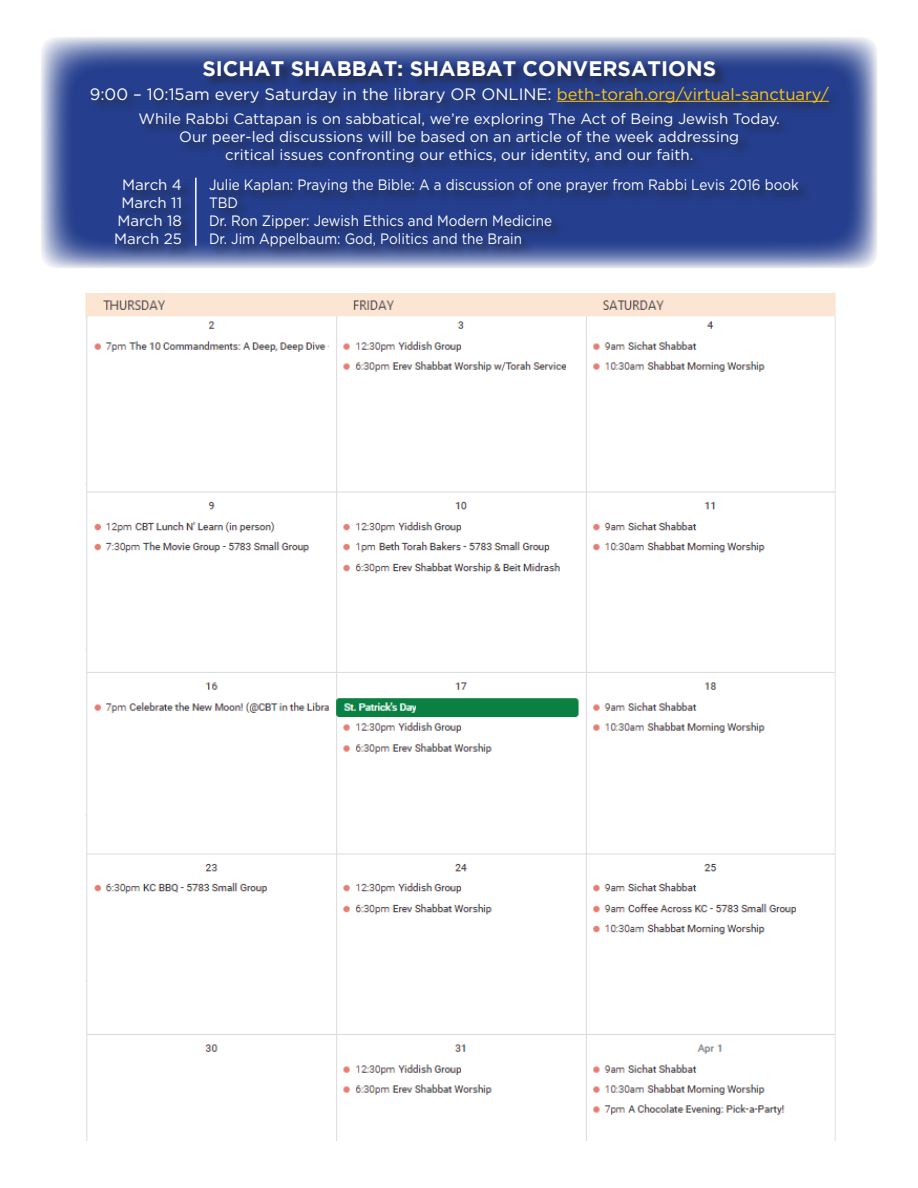
<style>
.page{position:relative;width:918px;height:1188px;background:#fff}
.page>*{position:absolute;margin:0;border:0;box-sizing:border-box;transform-origin:0 0}
.t1{font:700 21px "Gotham";color:#fff}
.t2{font:16.5px "Gotham";color:#fff}
.t3{font:15px/18px "Gotham";color:#fff;text-align:center}
.t4{font:15px "Gotham";color:#fff;scale:.9 1}
.s1{color:#fec717}
</style>
<div class="page">
<img style="left:85px;top:293px;width:751px;height:848px">
<svg style="left:41px;top:38px;width:836px;height:230px"></svg>
<div style="left:40px;top:37px;width:837px;height:231px;border:2px solid #231f20;border-radius:14px"></div>
<div style="left:90px;top:61px;width:752px;height:198px;background:#231f20;opacity:.75"></div>
<hr style="left:557px;top:101px;width:272px;height:1px;background:#fec717">
<hr style="left:195px;top:178px;width:2px;height:68px;background:#fff">
<p class="t1" style="left:202px;top:56px;width:515px">SICHAT SHABBAT: SHABBAT CONVERSATIONS</p>
<p class="t2" style="left:90px;top:83px;width:741px">9:00 – 10:15am every Saturday in the library OR ONLINE: <span class="s1">beth-torah.org/virtual-sanctuary/</span></p>
<p class="t3" style="left:139px;top:109px;width:643px">While Rabbi Cattapan is on sabbatical, we’re exploring The Act of Being Jewish Today.</p>
<p class="t3" style="left:179px;top:127px;width:562px">Our peer-led discussions will be based on an article of the week addressing critical issues confronting our ethics, our identity, and our faith.</p>
<p class="t3" style="left:122px;top:175px;width:61px">March 4</p>
<p class="t4" style="left:209px;top:175px;width:657px">Julie Kaplan: Praying the Bible: A a discussion of one prayer from Rabbi Levis 2016 book</p>
<p class="t3" style="left:122px;top:193px;width:62px">March 11</p>
<p class="t4" style="left:209px;top:193px;width:34px">TBD</p>
<p class="t3" style="left:117px;top:211px;width:66px">March 18</p>
<p class="t4" style="left:209px;top:211px;width:383px">Dr. Ron Zipper: Jewish Ethics and Modern Medicine</p>
<p class="t3" style="left:114px;top:229px;width:69px">March 25</p>
<p class="t4" style="left:209px;top:229px;width:349px">Dr. Jim Appelbaum: God, Politics and the Brain</p>
</div>
